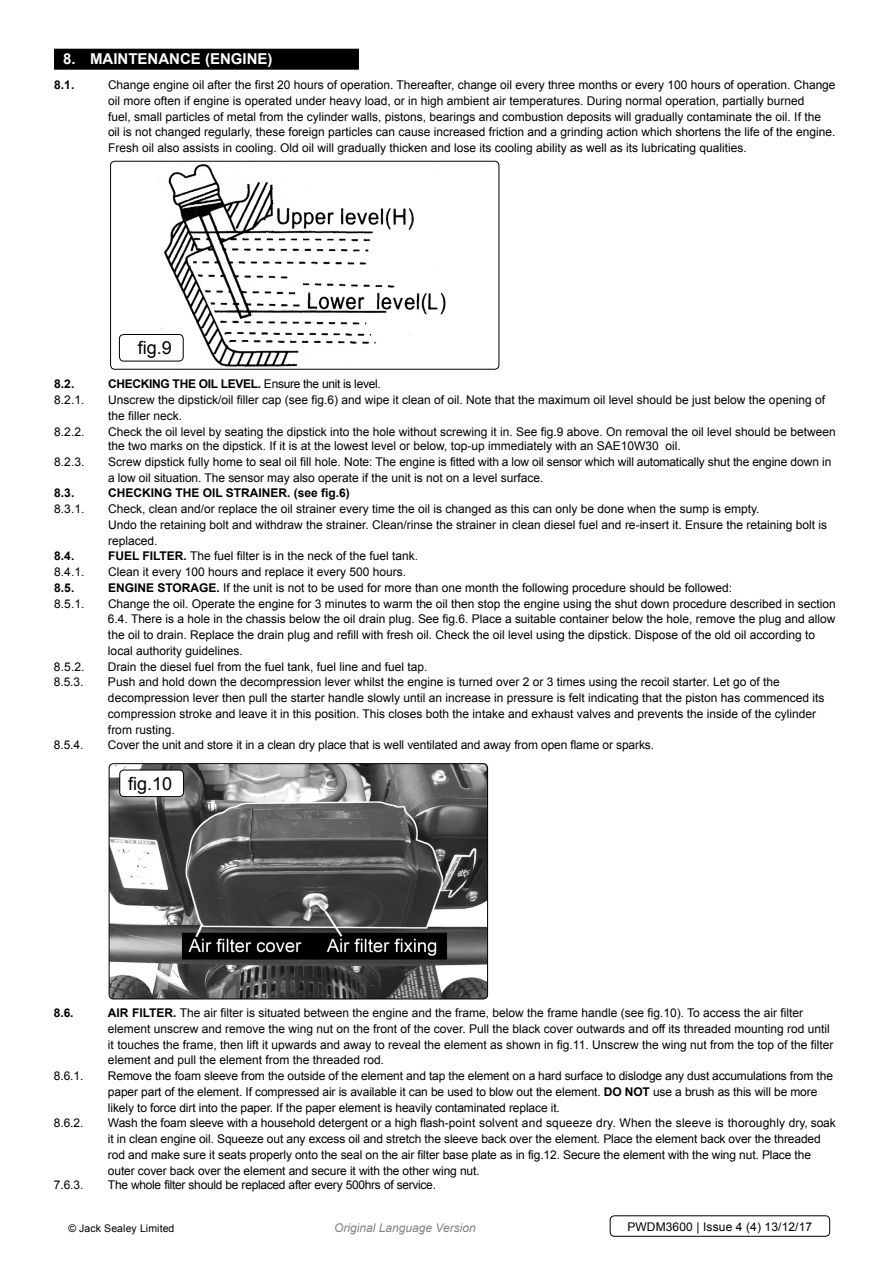
<style>
.page{position:relative;width:893px;height:1263px;background:#fff}
.page>*{position:absolute;margin:0;border:0;box-sizing:border-box;transform-origin:0 0}
.t1{font:18px "Arial";color:#000}
.t2{font:700 15px "Arial";color:#fff}
.t3{font:12px/15.8px "Arial";color:#000}
.t4{font:700 12px "Arial";color:#000}
.t5{font:12px "Arial";letter-spacing:-.025em;color:#000}
.t6{font:italic 12px "Arial";color:#808285}
.t7{font:10.5px "Arial";letter-spacing:.01em;color:#000}
.s1{font-weight:700}
</style>
<div class="page">
<div style="left:54px;top:49px;width:305px;height:21px;background:#000"></div>
<img style="left:158px;top:164px;width:288px;height:203px">
<div style="left:110px;top:161px;width:389px;height:209px;border:1px solid #000;border-radius:4px"></div>
<div style="left:119px;top:334px;width:65px;height:27px;border:1px solid #000;border-radius:4px"></div>
<img style="left:109px;top:764px;width:379px;height:235px">
<div style="left:109px;top:763px;width:379px;height:236px;border:1px solid #000;border-radius:4px"></div>
<div style="left:120px;top:770px;width:64px;height:27px;background:#fff;border-radius:4px"></div>
<div style="left:119px;top:770px;width:65px;height:27px;border:1px solid #000;border-radius:4px"></div>
<div style="left:610px;top:1215px;width:220px;height:21px;border:1px solid #000;border-radius:4px"></div>
<p class="t2" style="left:63px;top:49px;width:211px">8. MAINTENANCE (ENGINE)</p>
<p class="t4" style="left:54px;top:77px;width:22px">8.1.</p>
<p class="t3" style="left:108px;top:77px;width:729px">Change engine oil after the first 20 hours of operation. Thereafter, change oil every three months or every 100 hours of operation. Change oil more often if engine is operated under heavy load, or in high ambient air temperatures. During normal operation, partially burned<br>fuel, small particles of metal from the cylinder walls, pistons, bearings and combustion deposits will gradually contaminate the oil. If the oil is not changed regularly, these foreign particles can cause increased friction and a grinding action which shortens the life of the engine.</p>
<p class="t3" style="left:81px;top:140px;width:18px">F</p>
<p class="t3" style="left:115px;top:140px;width:633px">resh oil also assists in cooling. Old oil will gradually thicken and lose its cooling ability as well as its lubricating qualities.</p>
<h1 class="t1" style="left:138px;top:336px;width:36px">fig.9</h1>
<p class="t4" style="left:54px;top:376px;width:22px">8.2.</p>
<p class="t3" style="left:108px;top:376px;width:274px"><span class="s1">CHECKING THE OIL LEVEL.</span> Ensure the unit is level.</p>
<p class="t3" style="left:54px;top:392px;width:43px">8.2.1. U</p>
<p class="t3" style="left:108px;top:392px;width:719px;text-indent:9px">nscrew the dipstick/oil filler cap (see fig.6) and wipe it clean of oil. Note that the maximum oil level should be just below the opening of the filler neck.</p>
<p class="t3" style="left:54px;top:424px;width:32px">8.2.2.</p>
<p class="t3" style="left:108px;top:424px;width:729px;line-height:14.4px">Check the oil level by seating the dipstick into the hole without screwing it in. See fig.9 above. On removal the oil level should be between the two marks on the dipstick. If it is at the lowest level or below, top-up immediately with an SAE10W30 oil.</p>
<p class="t3" style="left:54px;top:454px;width:43px">8.2.3. S</p>
<p class="t3" style="left:108px;top:454px;width:725px;text-indent:8px">crew dipstick fully home to seal oil fill hole. Note: The engine is fitted with a low oil sensor which will automatically shut the engine down in a low oil situation. The sensor may also operate if the unit is not on a level surface.</p>
<p class="t4" style="left:54px;top:485px;width:22px">8.3.</p>
<p class="t4" style="left:108px;top:485px;width:243px">CHECKING THE OIL STRAINER. (SEE FIG.6)</p>
<p class="t3" style="left:54px;top:501px;width:43px">8.3.1. C</p>
<p class="t3" style="left:117px;top:501px;width:644px">heck, clean and/or replace the oil strainer every time the oil is changed as this can only be done when the sump is empty.</p>
<p class="t3" style="left:86px;top:517px;width:17px">U</p>
<p class="t3" style="left:108px;top:517px;width:721px;text-indent:9px">ndo the retaining bolt and withdraw the strainer. Clean/rinse the strainer in clean diesel fuel and re-insert it. Ensure the retaining bolt is replaced.</p>
<p class="t4" style="left:54px;top:548px;width:40px">8.4. F</p>
<p class="t3" style="left:115px;top:548px;width:304px"><span class="s1">UEL FILTER.</span> The fuel filter is in the neck of the fuel tank.</p>
<p class="t3" style="left:54px;top:564px;width:43px">8.4.1. C</p>
<p class="t3" style="left:117px;top:564px;width:291px">lean it every 100 hours and replace it every 500 hours.</p>
<p class="t4" style="left:54px;top:580px;width:39px">8.5. ENG</p>
<p class="t3" style="left:134px;top:580px;width:600px"><span class="s1">INE STORAG E.</span> If the unit is not to be used for more than one month the following procedure should be followed:</p>
<p class="t3" style="left:54px;top:596px;width:43px">8.5.1. C</p>
<p class="t3" style="left:108px;top:596px;width:729px;text-indent:9px">hange the oil. Operate the engine for 3 minutes to warm the oil then stop the engine using the shut down procedure described in section 6.4. There is a hole in the chassis below the oil drain plug. See fig.6. Place a suitable container below the hole, remove the plug and allow the oil to drain. Replace the drain plug and refill with fresh oil. Check the oil level using the dipstick. Dispose of the old oil according to local authority guidelines.</p>
<p class="t3" style="left:54px;top:658px;width:43px">8.5.2. D</p>
<p class="t3" style="left:117px;top:658px;width:312px">rain the diesel fuel from the fuel tank, fuel line and fuel tap.</p>
<p class="t3" style="left:54px;top:674px;width:31px">8.5.3.</p>
<p class="t3" style="left:108px;top:674px;width:718px">Push and hold down the decompression lever whilst the engine is turned over 2 or 3 times using the recoil starter. Let go of the decompression lever then pull the starter handle slowly until an increase in pressure is felt indicating that the piston has commenced its compression stroke and leave it in this position. This closes both the intake and exhaust valves and prevents the inside of the cylinder from rusting.</p>
<p class="t3" style="left:54px;top:737px;width:48px">8.5.4. C</p>
<p class="t3" style="left:117px;top:737px;width:539px">over the unit and store it in a clean dry place that is well ventilated and away from open flame or sparks.</p>
<h1 class="t1" style="left:128px;top:771px;width:46px">fig.10</h1>
<p class="t4" style="left:54px;top:1005px;width:21px">8.6.</p>
<p class="t3" style="left:108px;top:1005px;width:727px"><span class="s1">AIR FILTER.</span> The air filter is situated between the engine and the frame, below the frame handle (see fig.10). To access the air filter element unscrew and remove the wing nut on the front of the cover. Pull the black cover outwards and off its threaded mounting rod until it touches the frame, then lift it upwards and away to reveal the element as shown in fig.11. U nscrew the wing nut from the top of the filter element and pull the element from the threaded rod.</p>
<p class="t3" style="left:54px;top:1068px;width:49px">8.6.1. R</p>
<p class="t3" style="left:108px;top:1068px;width:726px;text-indent:9px">emove the foam sleeve from the outside of the element and tap the element on a hard surface to dislodge any dust accumulations from the paper part of the element. If compressed air is available it can be used to blow out the element. <span class="s1">DO NOT</span> use a brush as this will be more likely to force dirt into the paper. If the paper element is heavily contaminated replace it.</p>
<p class="t3" style="left:54px;top:1115px;width:31px">8.6.2.</p>
<p class="t3" style="left:108px;top:1115px;width:729px">Wash the foam sleeve with a household detergent or a high flash-point solvent and squeeze dry. When the sleeve is thoroughly dry, soak it in clean engine oil. Squeeze out any excess oil and stretch the sleeve back over the element. Place the element back over the threaded rod and make sure it seats properly onto the seal on the air filter base plate as in fig.12. Secure the element with the wing nut. Place the outer cover back over the element and secure it with the other wing nut.</p>
<p class="t3" style="left:54px;top:1177px;width:31px">7.6.3.</p>
<p class="t5" style="left:108px;top:1177px;width:330px">The whole filter should be replaced after every 500hrs of service.</p>
<p class="t7" style="left:68px;top:1222px;width:108px">© Jack Sealey Limited</p>
<p class="t6" style="left:334px;top:1220px;width:143px">Original Language Version</p>
<p class="t3" style="left:627px;top:1219px;width:186px">PWDM3600 | Issue 4 (4) 13/12/17</p>
</div>
